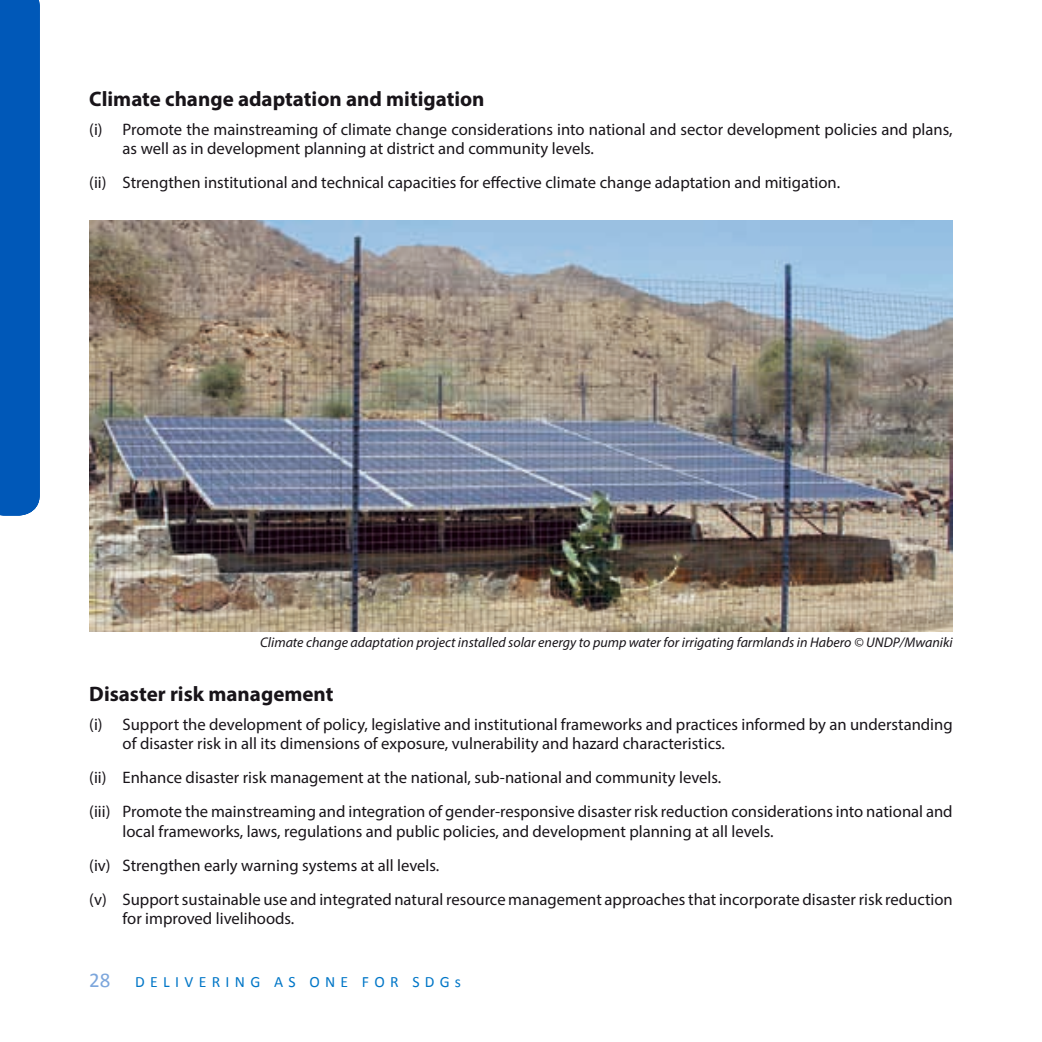
<style>
.page{position:relative;width:1042px;height:1042px;background:#fff}
.page>*{position:absolute;margin:0;border:0;box-sizing:border-box;transform-origin:0 0}
.t1{font:700 21px "Myriad Pro";color:#181419}
.t2{font:16.62px/34.1px "Myriad Pro";color:#181419}
.t3{font:15.75px "Calibri";letter-spacing:.34em;color:#0076c7}
.t4{font:italic 14px "Myriad Pro";color:#181419}
.s1{font-size:21px;color:#7ca6dc}
</style>
<div class="page">
<div style="left:0;top:0;width:40px;height:515px;background:#0058b8"></div>
<img style="left:89px;top:220px;width:863px;height:412px">
<p class="t1" style="left:89px;top:85px;width:397px">Climate change adaptation and mitigation</p>
<p class="t2" style="left:123px;top:119px;width:831px;line-height:19.2px;text-indent:-33px">(i) Promote the mainstreaming of climate change considerations into national and sector development policies and plans, as well as in development planning at district and community levels.</p>
<p class="t2" style="left:89px;top:165px;width:752px">(ii) Strengthen institutional and technical capacities for effective climate change adaptation and mitigation.</p>
<p class="t4" style="left:260px;top:634px;width:694px">Climate change adaptation project installed solar energy to pump water for irrigating farmlands in Habero © UNDP/Mwaniki</p>
<p class="t1" style="left:89px;top:680px;width:246px">Disaster risk management</p>
<p class="t2" style="left:123px;top:714px;width:831px;line-height:19.2px;text-indent:-33px">(i) Support the development of policy, legislative and institutional frameworks and practices informed by an understanding of disaster risk in all its dimensions of exposure, vulnerability and hazard characteristics.</p>
<p class="t2" style="left:89px;top:760px;width:865px">(ii) Enhance disaster risk management at the national, sub-national and community levels.<br>(iii) Promote the mainstreaming and integration of gender-responsive disaster risk reduction considerations into national and</p>
<p class="t2" style="left:89px;top:813px;width:865px;text-indent:33px">local frameworks, laws, regulations and public policies, and development planning at all levels.<br>(iv) Strengthen early warning systems at all levels.<br>(v) Support sustainable use and integrated natural resource management approaches that incorporate disaster risk reduction</p>
<p class="t2" style="left:123px;top:901px;width:173px">for improved livelihoods.</p>
<p class="t3" style="left:89px;top:972px;width:373px"><span class="s1">28</span> DELIVERING AS ONE FOR SDGs</p>
</div>
